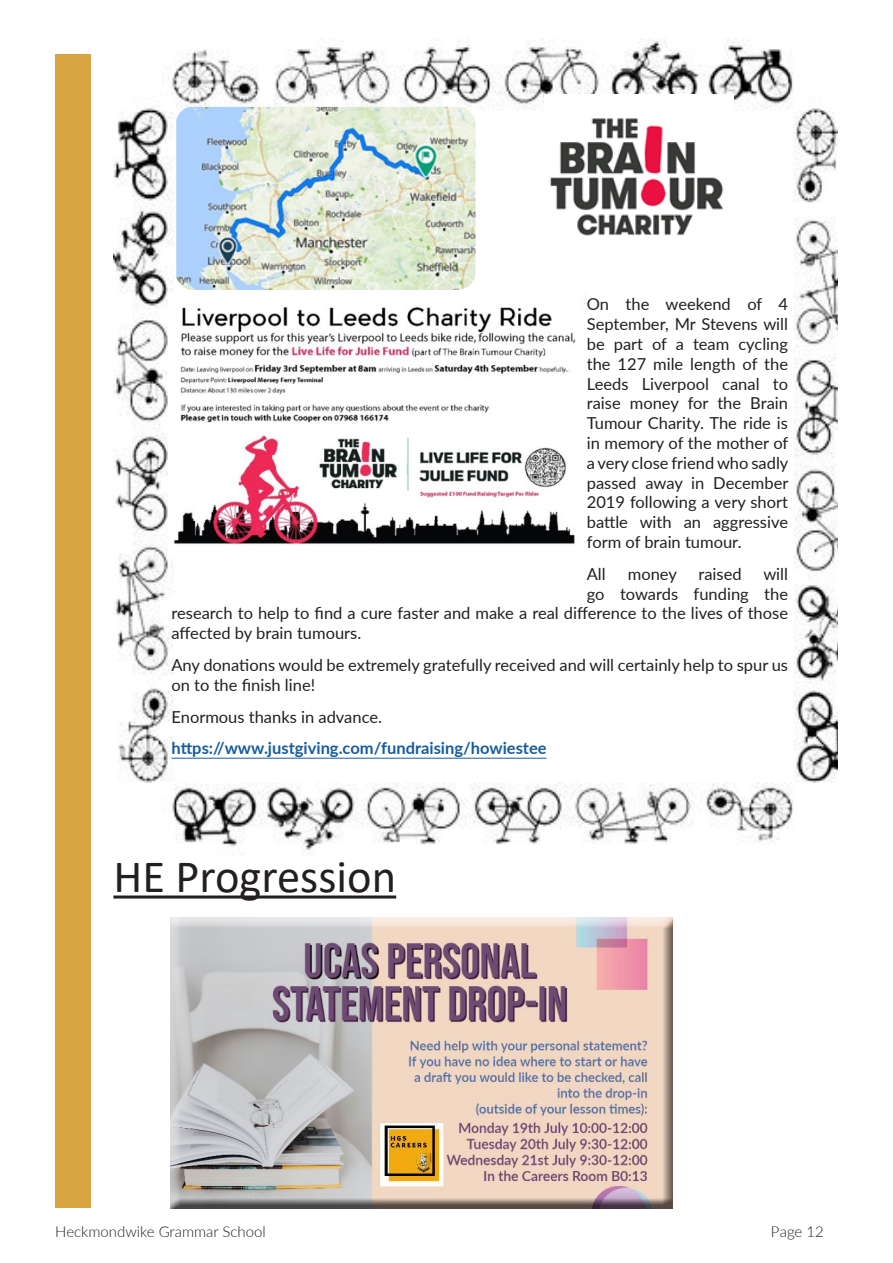
<style>
.page{position:relative;width:893px;height:1263px;background:#fff}
.page>*{position:absolute;margin:0;border:0;box-sizing:border-box;transform-origin:0 0}
.No_Spacing{font:46.5px "Calibri";color:#231f20}
.No_Spacing-2{font:16.5px/19.8px "Lato";color:#231f20;text-align:justify}
.No_Spacing-3{font:700 16.5px "Lato";color:#175d9e}
.t1{font:300 15px "Lato";color:#231f20}
</style>
<div class="page">
<div style="left:55px;top:55px;width:36px;height:1153px;background:#d8a341"></div>
<img style="left:113px;top:39px;width:725px;height:814px">
<img style="left:168px;top:294px;width:419px;height:264px">
<img style="left:176px;top:107px;width:300px;height:183px">
<hr style="left:171px;top:758px;width:376px;height:1px;background:#175d9e">
<img style="left:545px;top:95px;width:189px;height:152px">
<hr style="left:113px;top:895px;width:283px;height:3px;background:#231f20">
<div style="left:165px;top:916px;width:519px;height:292px;background:#231f20;opacity:.75"></div>
<p class="No_Spacing-2" style="left:587px;top:294px;width:203px">On the weekend of 4<br>September, Mr Stevens will be part of a team cycling the 127 mile length of the Leeds Liverpool canal to raise money for the Brain Tumour Charity. The ride is in memory of the mother of a very close friend who sadly passed away in December 2019 following a very short battle with an aggressive form of brain tumour.</p>
<p class="No_Spacing-2" style="left:587px;top:563px;width:20px">All</p>
<p class="No_Spacing-2" style="left:628px;top:563px;width:51px">money</p>
<p class="No_Spacing-2" style="left:698px;top:563px;width:45px">raised</p>
<p class="No_Spacing-2" style="left:763px;top:563px;width:26px">will</p>
<p class="No_Spacing-2" style="left:587px;top:583px;width:203px">go towards funding the</p>
<p class="No_Spacing-2" style="left:171px;top:603px;width:618px">research to help to find a cure faster and make a real difference to the lives of those</p>
<p class="No_Spacing-2" style="left:171px;top:623px;width:191px">affected by brain tumours.</p>
<p class="No_Spacing-2" style="left:171px;top:654px;width:618px">Any donations would be extremely gratefully received and will certainly help to spur us on to the finish line!</p>
<p class="No_Spacing-2" style="left:171px;top:706px;width:212px">Enormous thanks in advance.</p>
<p class="No_Spacing-3" style="left:171px;top:736px;width:377px">https://www.justgiving.com/fundraising/howiestee</p>
<p class="No_Spacing" style="left:113px;top:844px;width:284px">HE Progression</p>
<p class="t1" style="left:55px;top:1221px;width:212px">Heckmondwike Grammar School</p>
<p class="t1" style="left:771px;top:1221px;width:55px">Page 12</p>
</div>
